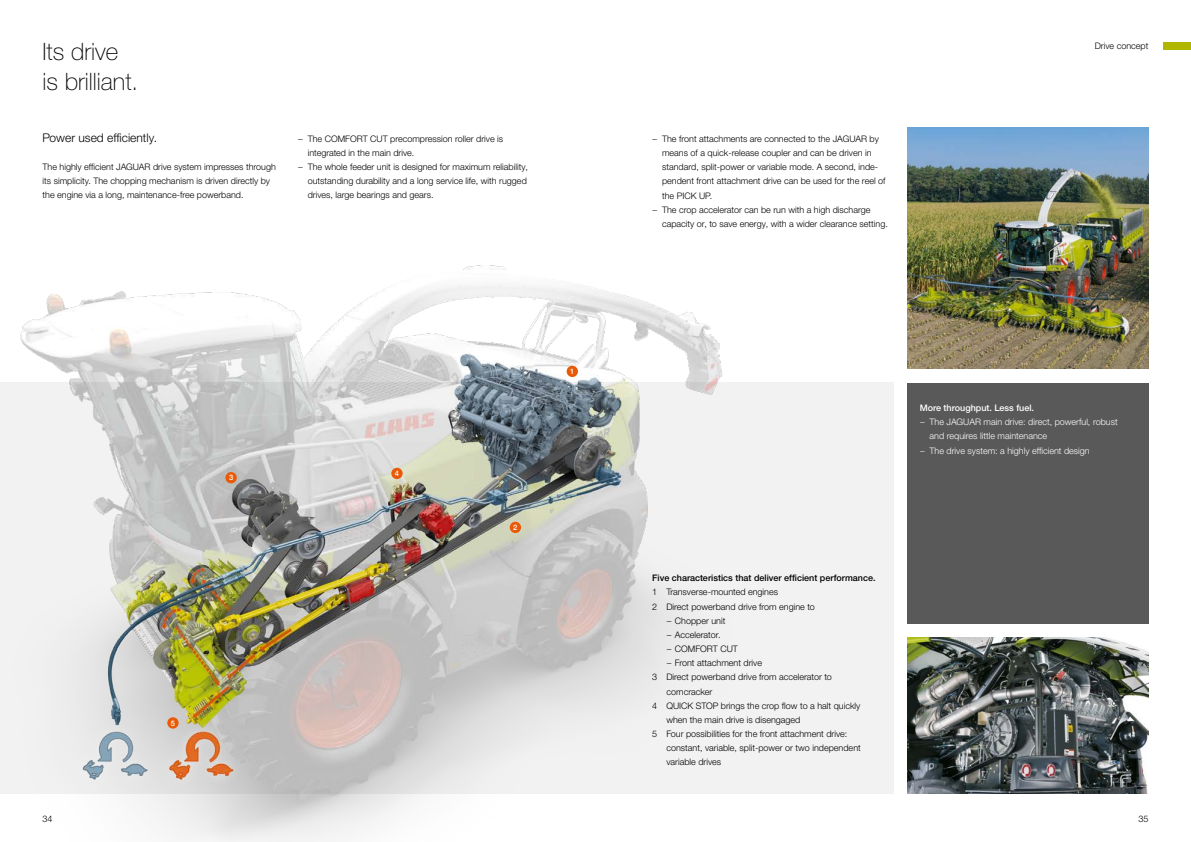
<style>
.page{position:relative;width:1191px;height:842px;background:#fff}
.page>*{position:absolute;margin:0;border:0;box-sizing:border-box;transform-origin:0 0}
.t1{font:100 24px/30px "CLAAS Helvetica Neue";color:#000}
.t2{font:300 12px "CLAAS Helvetica Neue";color:#000}
.t3{font:300 9px/14.2px "CLAAS Helvetica Neue";color:#000}
.t4{font:300 9px "CLAAS Helvetica Neue";color:#fff}
.t5{font:500 9px "CLAAS Helvetica Neue";color:#000}
.t6{font:500 9px "CLAAS Helvetica Neue";color:#fff}
.t7{font:500 7.5px "CLAAS Helvetica Neue";color:#fff}
</style>
<div class="page">
<div style="left:1162px;top:43px;width:29px;height:7px;background:#b1b700"></div>
<img style="left:0;top:265px;width:894px;height:577px">
<div style="left:566px;top:366px;width:12px;height:11px;background:#ea5a06;border-radius:50%"></div>
<div style="left:510px;top:522px;width:11px;height:11px;background:#ea5a06;border-radius:50%"></div>
<div style="left:225px;top:472px;width:12px;height:11px;background:#ea5a06;border-radius:50%"></div>
<div style="left:391px;top:468px;width:12px;height:11px;background:#ea5a06;border-radius:50%"></div>
<div style="left:167px;top:717px;width:12px;height:12px;background:#ea5a06;border-radius:50%"></div>
<img style="left:907px;top:638px;width:241px;height:156px">
<img style="left:907px;top:128px;width:241px;height:241px">
<svg style="left:332px;top:270px;width:394px;height:38px"></svg>
<div style="left:907px;top:383px;width:241px;height:241px;background:#595959"></div>
<h1 class="t1" style="left:43px;top:37px;width:97px">Its drive is brilliant.</h1>
<p class="t3" style="left:1094px;top:39px;width:55px">Drive concept</p>
<h2 class="t2" style="left:43px;top:130px;width:116px">Power used efficiently.</h2>
<p class="t3" style="left:43px;top:160px;width:235px">The highly efficient JAGUAR drive system impresses through its simplicity. The chopping mechanism is driven directly by the engine via a long, maintenance-free powerband.</p>
<p class="t3" style="left:298px;top:132px;width:207px">− The COMFORT CUT precompression roller drive is</p>
<p class="t3" style="left:308px;top:146px;width:108px">integrated in the main drive.</p>
<p class="t3" style="left:298px;top:160px;width:232px">− The whole feeder unit is designed for maximum reliability,</p>
<p class="t3" style="left:308px;top:174px;width:221px">outstanding durability and a long service life, with rugged</p>
<p class="t3" style="left:308px;top:188px;width:127px">drives, large bearings and gears.</p>
<p class="t3" style="left:652px;top:132px;width:228px">− The front attachments are connected to the JAGUAR by</p>
<p class="t3" style="left:662px;top:146px;width:211px">means of a quick-release coupler and can be driven in</p>
<p class="t3" style="left:662px;top:160px;width:218px">standard, split-power or variable mode. A second, inde-</p>
<p class="t3" style="left:662px;top:174px;width:225px">pendent front attachment drive can be used for the reel of</p>
<p class="t3" style="left:662px;top:188px;width:52px">the PICK UP.</p>
<p class="t3" style="left:652px;top:203px;width:220px">− The crop accelerator can be run with a high discharge</p>
<p class="t3" style="left:662px;top:217px;width:227px">capacity or, to save energy, with a wider clearance setting.</p>
<p class="t7" style="left:570px;top:366px;width:6px">1</p>
<p class="t6" style="left:919px;top:402px;width:116px">More throughput. Less fuel.</p>
<p class="t4" style="left:919px;top:416px;width:199px">− The JAGUAR main drive: direct, powerful, robust</p>
<p class="t4" style="left:929px;top:430px;width:119px">and requires little maintenance</p>
<p class="t4" style="left:919px;top:445px;width:171px">− The drive system: a highly efficient design</p>
<p class="t7" style="left:229px;top:473px;width:6px">3</p>
<p class="t7" style="left:395px;top:469px;width:6px">4</p>
<p class="t7" style="left:513px;top:522px;width:6px">2</p>
<p class="t7" style="left:171px;top:718px;width:6px">5</p>
<p class="t5" style="left:652px;top:572px;width:225px">Five characteristics that deliver efficient performance.</p>
<p class="t3" style="left:652px;top:585px;width:127px">1 Transverse-mounted engines</p>
<p class="t3" style="left:652px;top:599px;width:164px">2 Direct powerband drive from engine to</p>
<p class="t3" style="left:666px;top:614px;width:61px">− Chopper unit</p>
<p class="t3" style="left:666px;top:628px;width:56px">− Accelerator.</p>
<p class="t3" style="left:666px;top:642px;width:73px">− COMFORT CUT</p>
<p class="t3" style="left:666px;top:656px;width:97px">− Front attachment drive</p>
<p class="t3" style="left:652px;top:670px;width:181px">3 Direct powerband drive from accelerator to</p>
<p class="t3" style="left:666px;top:684px;width:47px">corncracker</p>
<p class="t3" style="left:652px;top:699px;width:210px">4 QUICK STOP brings the crop flow to a halt quickly</p>
<p class="t3" style="left:666px;top:713px;width:136px">when the main drive is disengaged</p>
<p class="t3" style="left:652px;top:727px;width:197px">5 Four possibilities for the front attachment drive:</p>
<p class="t3" style="left:666px;top:741px;width:196px">constant, variable, split-power or two independent</p>
<p class="t3" style="left:666px;top:755px;width:56px">variable drives</p>
<p class="t3" style="left:43px;top:812px;width:12px">34</p>
<p class="t3" style="left:1138px;top:812px;width:12px">35</p>
</div>
